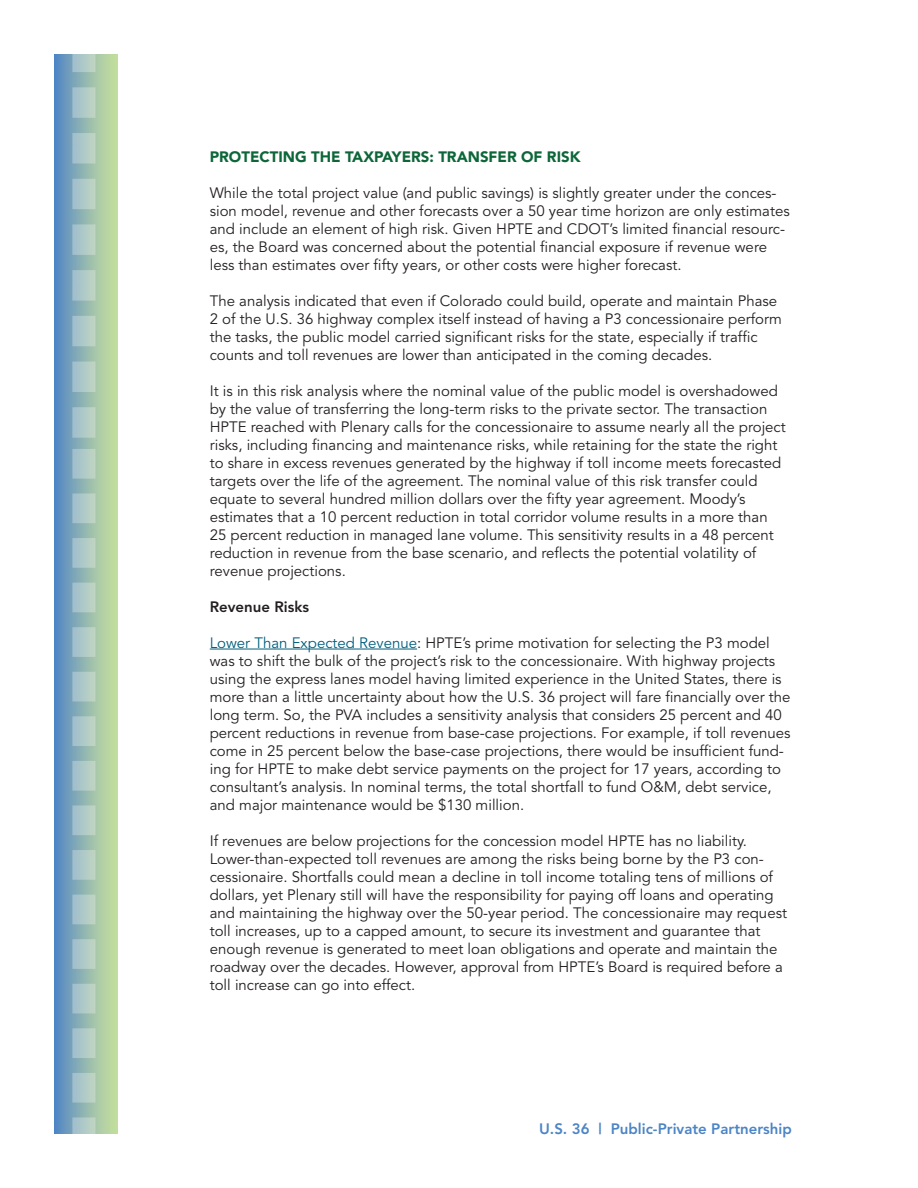
<style>
.page{position:relative;width:918px;height:1188px;background:#fff}
.page>*{position:absolute;margin:0;border:0;box-sizing:border-box;transform-origin:0 0}
.t1{font:15px/18px "Avenir";color:#231f20}
.t2{font:900 15px "Avenir";color:#0c6638}
.t3{font:800 15px "Avenir";color:#4c85c5}
.t4{font:800 15px "Avenir";color:#231f20}
.s1{color:#005e7e}
</style>
<div class="page">
<hr style="left:210px;top:649px;width:207px;height:1px;background:#005e7e">
<div style="left:54px;top:54px;width:64px;height:1080px;background:linear-gradient(to right,#5688c5,#cbe39c)"></div>
<svg style="left:72px;top:54px;width:24px;height:384px;background:#a4c1c0"></svg>
<svg style="left:72px;top:449px;width:23px;height:685px;background:#a4c1c0"></svg>
<p class="t2" style="left:210px;top:147px;width:372px">PROTECTING THE TAXPAYERS: TRANSFER OF RISK</p>
<p class="t1" style="left:210px;top:184px;width:582px">While the total project value (and public savings) is slightly greater under the conces&shy;sion model, revenue and other forecasts over a 50 year time horizon are only estimates and include an element of high risk. Given HPTE and CDOT’s limited financial resourc&shy;es, the Board was concerned about the potential financial exposure if revenue were less than estimates over fifty years, or other costs were higher forecast.</p>
<p class="t1" style="left:210px;top:292px;width:574px">The analysis indicated that even if Colorado could build, operate and maintain Phase 2 of the U.S. 36 highway complex itself instead of having a P3 concessionaire perform the tasks, the public model carried significant risks for the state, especially if traffic counts and toll revenues are lower than anticipated in the coming decades.</p>
<p class="t1" style="left:210px;top:382px;width:578px">It is in this risk analysis where the nominal value of the public model is overshadowed by the value of transferring the long-term risks to the private sector. The transaction HPTE reached with Plenary calls for the concessionaire to assume nearly all the project risks, including financing and maintenance risks, while retaining for the state the right to share in excess revenues generated by the highway if toll income meets forecasted targets over the life of the agreement. The nominal value of this risk transfer could equate to several hundred million dollars over the fifty year agreement. Moody’s estimates that a 10 percent reduction in total corridor volume results in a more than 25 percent reduction in managed lane volume. This sensitivity results in a 48 percent reduction in revenue from the base scenario, and reflects the potential volatility of revenue projections.</p>
<p class="t4" style="left:210px;top:597px;width:101px">Revenue Risks</p>
<p class="t1" style="left:210px;top:634px;width:582px"><span class="s1">Lower Than Expected Revenue</span>: HPTE’s prime motivation for selecting the P3 model was to shift the bulk of the project’s risk to the concessionaire. With highway projects using the express lanes model having limited experience in the United States, there is more than a little uncertainty about how the U.S. 36 project will fare financially over the long term. So, the PVA includes a sensitivity analysis that considers 25 percent and 40 percent reductions in revenue from base-case projections. For example, if toll revenues come in 25 percent below the base-case projections, there would be insufficient fund&shy;ing for HPTE to make debt service payments on the project for 17 years, according to consultant’s analysis. In nominal terms, the total shortfall to fund O&amp;M, debt service, and major maintenance would be $130 million.</p>
<p class="t1" style="left:210px;top:832px;width:579px">If revenues are below projections for the concession model HPTE has no liability.<br>Lower-than-expected toll revenues are among the risks being borne by the P3 con&shy;cessionaire. Shortfalls could mean a decline in toll income totaling tens of millions of dollars, yet Plenary still will have the responsibility for paying off loans and operating and maintaining the highway over the 50-year period. The concessionaire may request toll increases, up to a capped amount, to secure its investment and guarantee that enough revenue is generated to meet loan obligations and operate and maintain the roadway over the decades. However, approval from HPTE’s Board is required before a toll increase can go into effect.</p>
<p class="t3" style="left:539px;top:1119px;width:254px">u.s. 36 | Public-Private Partnership</p>
</div>
